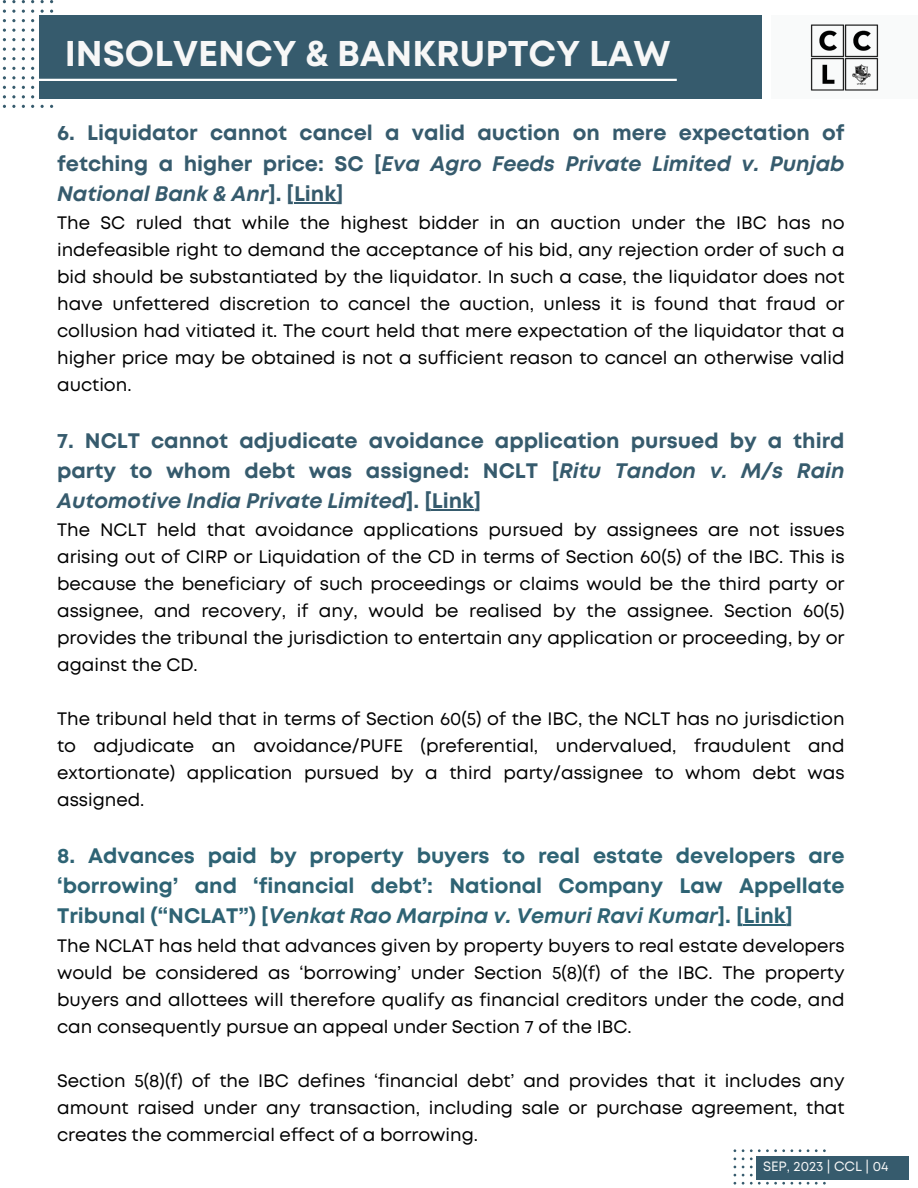
<style>
.page{position:relative;width:918px;height:1188px;background:#fff}
.page>*{position:absolute;margin:0;border:0;box-sizing:border-box;transform-origin:0 0}
.t1{font:700 35.7px "Mont";color:#f7f7f7}
.t2{font:700 21px/30.3px "Mont";color:#365b6d;text-align:justify}
.t3{font:700 21px/30.3px "Mont";color:#2e6374;text-align:justify}
.t4{font:18px/27px "Mont";color:#000;text-align:justify}
.t5{font:13.5px "Mont";color:#f7f7f7}
.s1{font-style:italic}
</style>
<div class="page">
<svg style="left:2px;top:0;width:51px;height:108px"></svg>
<div style="left:39px;top:15px;width:722px;height:84px;background:#365b6d"></div>
<hr style="left:39px;top:79px;width:638px;height:2px;background:#fff">
<svg style="left:734px;top:1149px;width:92px;height:36px"></svg>
<div style="left:756px;top:1157px;width:153px;height:23px;background:#365b6d"></div>
<div style="left:771px;top:15px;width:146px;height:84px;background:#f9fafa"></div>
<img style="left:810px;top:24px;width:69px;height:67px">
<hr style="left:294px;top:202px;width:42px;height:1px;background:#365b6d">
<hr style="left:432px;top:509px;width:42px;height:2px;background:#365b6d">
<hr style="left:743px;top:925px;width:43px;height:1px;background:#2e6374">
<p class="t1" style="left:65px;top:40px;width:607px">INSOLVENCY &amp; BANKRUPTCY LAW</p>
<p class="t2" style="left:57px;top:120px;width:789px">6. Liquidator cannot cancel a valid auction on mere expectation of fetching a higher price: SC [<span class="s1">Eva Agro Feeds Private Limited v. Punjab National Bank &amp; Anr</span>]. [Link]</p>
<p class="t4" style="left:57px;top:211px;width:789px">The SC ruled that while the highest bidder in an auction under the IBC has no indefeasible right to demand the acceptance of his bid, any rejection order of such a bid should be substantiated by the liquidator. In such a case, the liquidator does not have unfettered discretion to cancel the auction, unless it is found that fraud or collusion had vitiated it. The court held that mere expectation of the liquidator that a higher price may be obtained is not a sufficient reason to cancel an otherwise valid auction.</p>
<p class="t2" style="left:57px;top:427px;width:789px">7. NCLT cannot adjudicate avoidance application pursued by a third party to whom debt was assigned: NCLT [<span class="s1">Ritu Tandon v. M/s Rain Automotive India Private Limited</span>]. [Link]</p>
<p class="t4" style="left:57px;top:518px;width:789px">The NCLT held that avoidance applications pursued by assignees are not issues arising out of CIRP or Liquidation of the CD in terms of Section 60(5) of the IBC. This is because the beneficiary of such proceedings or claims would be the third party or assignee, and recovery, if any, would be realised by the assignee. Section 60(5) provides the tribunal the jurisdiction to entertain any application or proceeding, by or against the CD.</p>
<p class="t4" style="left:57px;top:707px;width:789px">The tribunal held that in terms of Section 60(5) of the IBC, the NCLT has no jurisdiction to adjudicate an avoidance/PUFE (preferential, undervalued, fraudulent and extortionate) application pursued by a third party/assignee to whom debt was assigned.</p>
<p class="t3" style="left:57px;top:842px;width:789px">8. Advances paid by property buyers to real estate developers are ‘borrowing’ and ‘financial debt’: National Company Law Appellate Tribunal (“NCLAT”) [<span class="s1">Venkat Rao Marpina v. Vemuri Ravi Kumar</span>]. [Link]</p>
<p class="t4" style="left:57px;top:933px;width:789px">The NCLAT has held that advances given by property buyers to real estate developers would be considered as ‘borrowing’ under Section 5(8)(f) of the IBC. The property buyers and allottees will therefore qualify as financial creditors under the code, and can consequently pursue an appeal under Section 7 of the IBC.</p>
<p class="t4" style="left:57px;top:1068px;width:789px">Section 5(8)(f) of the IBC defines ‘financial debt’ and provides that it includes any amount raised under any transaction, including sale or purchase agreement, that creates the commercial effect of a borrowing.</p>
<p class="t5" style="left:763px;top:1161px;width:127px">SEP, 2023 | CCL | 04</p>
</div>
